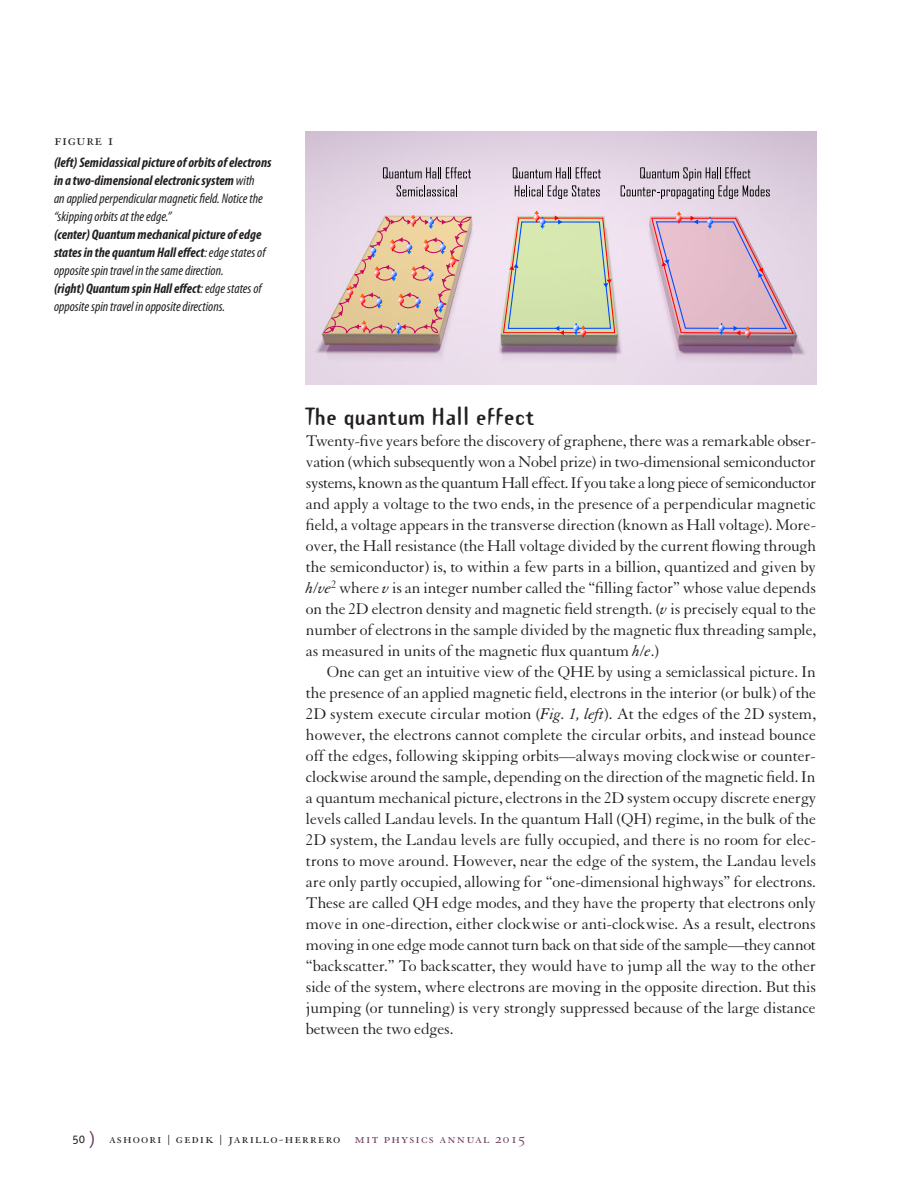
<style>
.page{position:relative;width:918px;height:1188px;background:#fff}
.page>*{position:absolute;margin:0;border:0;box-sizing:border-box;transform-origin:0 0}
.Feature_A_Subhead_fo{font:700 21.75px "Template Gothic";letter-spacing:.015em;color:#231f20}
.Feature_A_Figure_Tit{font:17.25px "Granjon SC";letter-spacing:.03em;color:#231f20}
.Feature_A_Body_11_25{font:16.8px/21px "Granjon";letter-spacing:-.01em;color:#231f20;text-align:justify}
.t1{font:15px "Granjon SC";letter-spacing:.075em;color:#231f20}
.Feature_A_Figure_Tex{font:italic 700 condensed 13.8px/18px "Myriad Pro";color:#231f20}
.Feature_A_Figure_Tex-2{font:italic condensed 13.8px/18px "Myriad Pro";color:#231f20}
.s1{font-weight:400}
.s2{font-weight:700}
.s3{font-style:italic}
.s4{font-family:"Officina San ITC Book SC";font-size:12.75px}
.s5{font-family:"Officina San ITC Book SC";font-size:18px;color:#6c3b5d}
.s6{color:#6c3b5d}
</style>
<div class="page">
<img style="left:306px;top:132px;width:510px;height:252px">
<svg style="left:621px;top:167px;width:149px;height:32px;background:#bdb2be"></svg>
<svg style="left:513px;top:167px;width:88px;height:11px"></svg>
<svg style="left:515px;top:185px;width:85px;height:14px"></svg>
<svg style="left:383px;top:167px;width:88px;height:11px"></svg>
<svg style="left:397px;top:185px;width:60px;height:11px"></svg>
<svg style="left:502px;top:211px;width:114px;height:126px;background:#cfd4b1"></svg>
<svg style="left:651px;top:211px;width:144px;height:127px;background:#dbb8ca"></svg>
<svg style="left:323px;top:215px;width:149px;height:120px;background:#e1c1ae"></svg>
<p class="Feature_A_Figure_Tit" style="left:54px;top:130px;width:62px">figure 1</p>
<p class="Feature_A_Figure_Tex" style="left:54px;top:154px;width:219px">(left) Semiclassical picture of orbits of electrons in a two-dimensional electronic system <span class="s1">with<br>an applied perpendicular magnetic field. Notice the “skipping orbits at the edge.”</span></p>
<p class="Feature_A_Figure_Tex" style="left:54px;top:226px;width:213px">(center) Quantum mechanical picture of edge states in the quantum Hall effect<span class="s1">: edge states of opposite spin travel in the same direction.</span></p>
<p class="Feature_A_Figure_Tex-2" style="left:54px;top:280px;width:209px"><span class="s2">(right) Quantum spin Hall effect</span>: edge states of opposite spin travel in opposite directions.</p>
<p class="Feature_A_Subhead_fo" style="left:306px;top:401px;width:230px">The quantum Hall effect</p>
<p class="Feature_A_Body_11_25" style="left:306px;top:431px;width:512px">Twenty-five years before the discovery of graphene, there was a remarkable obser&shy;vation (which subsequently won a Nobel prize) in two-dimensional semiconductor systems, known as the quantum Hall effect. If you take a long piece of semiconductor and apply a voltage to the two ends, in the presence of a perpendicular magnetic field, a voltage appears in the transverse direction (known as Hall voltage). More&shy;over, the Hall resistance (the Hall voltage divided by the current flowing through the semiconductor) is, to within a few parts in a billion, quantized and given by <span class="s3">ℎ/ve</span><sup>2</sup> where <span class="s3">v</span> is an integer number called the “filling factor” whose value depends on the 2D electron density and magnetic field strength. (<span class="s3">v</span> is precisely equal to the number of electrons in the sample divided by the magnetic flux threading sample, as measured in units of the magnetic flux quantum <span class="s3">ℎ/e</span>.)</p>
<p class="Feature_A_Body_11_25" style="left:306px;top:662px;width:512px;text-indent:21px">One can get an intuitive view of the QHE by using a semiclassical picture. In the presence of an applied magnetic field, electrons in the interior (or bulk) of the 2D system execute circular motion (<span class="s3">Fig. 1, left</span>). At the edges of the 2D system, however, the electrons cannot complete the circular orbits, and instead bounce off the edges, following skipping orbits—always moving clockwise or counter&shy;clockwise around the sample, depending on the direction of the magnetic field. In a quantum mechanical picture, electrons in the 2D system occupy discrete energy levels called Landau levels. In the quantum Hall (QH) regime, in the bulk of the 2D system, the Landau levels are fully occupied, and there is no room for elec&shy;trons to move around. However, near the edge of the system, the Landau levels are only partly occupied, allowing for “one-dimensional highways” for electrons.<br>These are called QH edge modes, and they have the property that electrons only move in one-direction, either clockwise or anti-clockwise. As a result, electrons moving in one edge mode cannot turn back on that side of the sample—they cannot “backscatter.” To backscatter, they would have to jump all the way to the other side of the system, where electrons are moving in the opposite direction. But this jumping (or tunneling) is very strongly suppressed because of the large distance between the two edges.</p>
<p class="t1" style="left:72px;top:1130px;width:454px"><span class="s4">50</span> <span class="s5">)</span> ashoori | gedik | jarillo-herrero <span class="s6">mit physics annual 2015</span></p>
</div>
